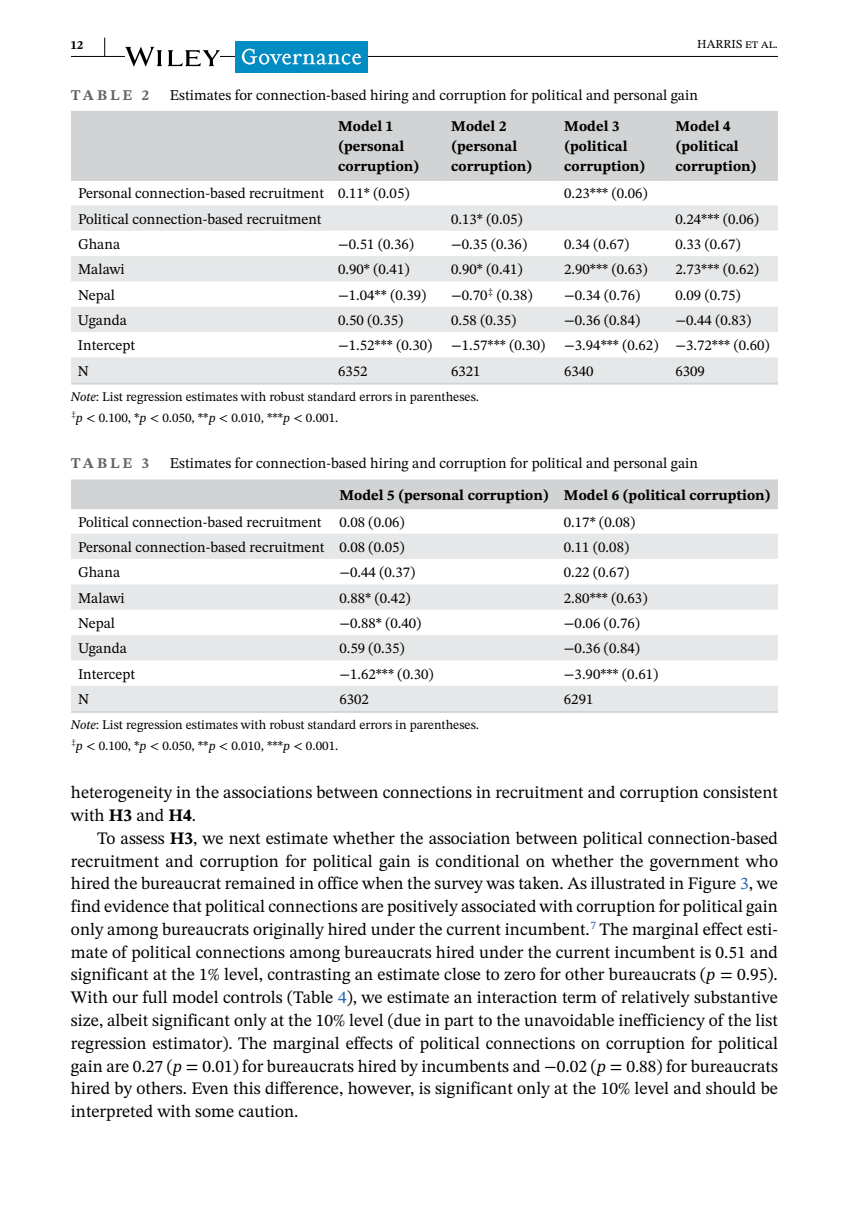
<style>
.page{position:relative;width:849px;height:1221px;background:#fff}
.page>*{position:absolute;margin:0;border:0;box-sizing:border-box;transform-origin:0 0}
.t1{font:17.5px/22.8px "STIX Two Text";color:#000}
.t2{font:14.88px "STIX Two Text";color:#000}
.t3{font:700 14.88px/20.1px "STIX Two Text";color:#000}
.t4{font:700 14.88px "STIX Two Text";letter-spacing:.2em;color:#636466}
.t5{font:13.12px/21px "STIX Two Text";color:#000}
.t6{font:12.25px "STIX Two Text";color:#000}
.t7{font:700 12.25px "STIX Two Text";color:#000}
.s1{font-style:italic}
.s2{font-weight:700}
.s3{color:#2564af}
</style>
<div class="page">
<hr style="left:71px;top:56px;width:706px;height:1px;background:#000">
<svg style="left:125px;top:47px;width:95px;height:20px"></svg>
<div style="left:235px;top:41px;width:133px;height:31px;background:#018dc3"></div>
<svg style="left:242px;top:49px;width:119px;height:16px"></svg>
<svg style="left:104px;top:38px;width:1px;height:18px"></svg>
<div style="left:71px;top:111px;width:706px;height:68px;background:#d1d3d4"></div>
<svg style="left:71px;top:205px;width:706px;height:178px;fill:#e6e7e8"></svg>
<hr style="left:71px;top:179px;width:260px;height:2px;background:#d1d3d4">
<hr style="left:331px;top:179px;width:113px;height:2px;background:#d1d3d4">
<hr style="left:444px;top:179px;width:113px;height:2px;background:#d1d3d4">
<hr style="left:557px;top:179px;width:111px;height:2px;background:#d1d3d4">
<hr style="left:668px;top:179px;width:109px;height:2px;background:#d1d3d4">
<hr style="left:71px;top:383px;width:260px;height:1px;background:#d1d3d4">
<hr style="left:331px;top:383px;width:113px;height:1px;background:#d1d3d4">
<hr style="left:444px;top:383px;width:113px;height:1px;background:#d1d3d4">
<hr style="left:557px;top:383px;width:111px;height:1px;background:#d1d3d4">
<hr style="left:668px;top:383px;width:109px;height:1px;background:#d1d3d4">
<div style="left:71px;top:479px;width:706px;height:28px;background:#d1d3d4"></div>
<svg style="left:71px;top:534px;width:706px;height:177px;fill:#e6e7e8"></svg>
<hr style="left:71px;top:507px;width:261px;height:2px;background:#d1d3d4">
<hr style="left:332px;top:507px;width:224px;height:2px;background:#d1d3d4">
<hr style="left:556px;top:507px;width:221px;height:2px;background:#d1d3d4">
<hr style="left:71px;top:711px;width:261px;height:1px;background:#d1d3d4">
<hr style="left:332px;top:711px;width:224px;height:1px;background:#d1d3d4">
<hr style="left:556px;top:711px;width:221px;height:1px;background:#d1d3d4">
<p class="t7" style="left:71px;top:36px;width:14px">12</p>
<p class="t6" style="left:697px;top:35px;width:82px">HARRIS et al.</p>
<p class="t4" style="left:71px;top:84px;width:79px">TABLE 2</p>
<p class="t2" style="left:170px;top:84px;width:529px">Estimates for connection-based hiring and corruption for political and personal gain</p>
<p class="t3" style="left:338px;top:116px;width:83px">Model 1 (personal corruption)</p>
<p class="t3" style="left:451px;top:116px;width:83px">Model 2 (personal corruption)</p>
<p class="t3" style="left:564px;top:116px;width:83px">Model 3 (political corruption)</p>
<p class="t3" style="left:675px;top:116px;width:83px">Model 4 (political corruption)</p>
<p class="t2" style="left:78px;top:183px;width:333px">Personal connection-based recruitment 0.11* (0.05)</p>
<p class="t2" style="left:564px;top:183px;width:85px">0.23*** (0.06)</p>
<p class="t2" style="left:78px;top:208px;width:245px">Political connection-based recruitment</p>
<p class="t2" style="left:451px;top:208px;width:73px">0.13* (0.05)</p>
<p class="t2" style="left:675px;top:208px;width:85px">0.24*** (0.06)</p>
<p class="t2" style="left:78px;top:233px;width:44px">Ghana</p>
<p class="t2" style="left:338px;top:233px;width:77px">−0.51 (0.36)</p>
<p class="t2" style="left:451px;top:233px;width:77px">−0.35 (0.36)</p>
<p class="t2" style="left:564px;top:233px;width:67px">0.34 (0.67)</p>
<p class="t2" style="left:675px;top:233px;width:67px">0.33 (0.67)</p>
<p class="t2" style="left:78px;top:259px;width:48px">Malawi</p>
<p class="t2" style="left:338px;top:259px;width:73px">0.90* (0.41)</p>
<p class="t2" style="left:451px;top:259px;width:73px">0.90* (0.41)</p>
<p class="t2" style="left:564px;top:259px;width:85px">2.90*** (0.63)</p>
<p class="t2" style="left:675px;top:259px;width:85px">2.73*** (0.62)</p>
<p class="t2" style="left:78px;top:284px;width:39px">Nepal</p>
<p class="t2" style="left:338px;top:284px;width:90px">−1.04** (0.39)</p>
<p class="t2" style="left:451px;top:284px;width:83px">−0.70<sup>‡</sup> (0.38)</p>
<p class="t2" style="left:564px;top:284px;width:77px">−0.34 (0.76)</p>
<p class="t2" style="left:675px;top:284px;width:67px">0.09 (0.75)</p>
<p class="t2" style="left:78px;top:309px;width:50px">Uganda</p>
<p class="t2" style="left:338px;top:309px;width:67px">0.50 (0.35)</p>
<p class="t2" style="left:451px;top:309px;width:67px">0.58 (0.35)</p>
<p class="t2" style="left:564px;top:309px;width:77px">−0.36 (0.84)</p>
<p class="t2" style="left:675px;top:309px;width:77px">−0.44 (0.83)</p>
<p class="t2" style="left:78px;top:335px;width:59px">Intercept</p>
<p class="t2" style="left:338px;top:335px;width:96px">−1.52*** (0.30)</p>
<p class="t2" style="left:451px;top:335px;width:96px">−1.57*** (0.30)</p>
<p class="t2" style="left:564px;top:335px;width:207px">−3.94*** (0.62) −3.72*** (0.60)</p>
<p class="t2" style="left:78px;top:360px;width:13px">N</p>
<p class="t2" style="left:338px;top:360px;width:31px">6352</p>
<p class="t2" style="left:451px;top:360px;width:31px">6321</p>
<p class="t2" style="left:564px;top:360px;width:31px">6340</p>
<p class="t2" style="left:675px;top:360px;width:31px">6309</p>
<p class="t5" style="left:71px;top:386px;width:409px"><span class="s1">Note</span>: List regression estimates with robust standard errors in parentheses. <sup>‡</sup><span class="s1">p</span> &lt; 0.100, *<span class="s1">p</span> &lt; 0.050, **<span class="s1">p</span> &lt; 0.010, ***<span class="s1">p</span> &lt; 0.001.</p>
<p class="t4" style="left:71px;top:452px;width:80px">TABLE 3</p>
<p class="t2" style="left:170px;top:452px;width:529px">Estimates for connection-based hiring and corruption for political and personal gain</p>
<p class="t3" style="left:339px;top:485px;width:433px">Model 5 (personal corruption) Model 6 (political corruption)</p>
<p class="t2" style="left:78px;top:511px;width:328px">Political connection-based recruitment 0.08 (0.06)</p>
<p class="t2" style="left:563px;top:511px;width:73px">0.17* (0.08)</p>
<p class="t2" style="left:78px;top:536px;width:328px">Personal connection-based recruitment 0.08 (0.05)</p>
<p class="t2" style="left:563px;top:536px;width:67px">0.11 (0.08)</p>
<p class="t2" style="left:78px;top:561px;width:44px">Ghana</p>
<p class="t2" style="left:339px;top:561px;width:77px">−0.44 (0.37)</p>
<p class="t2" style="left:563px;top:561px;width:67px">0.22 (0.67)</p>
<p class="t2" style="left:78px;top:587px;width:48px">Malawi</p>
<p class="t2" style="left:339px;top:587px;width:73px">0.88* (0.42)</p>
<p class="t2" style="left:563px;top:587px;width:85px">2.80*** (0.63)</p>
<p class="t2" style="left:78px;top:612px;width:39px">Nepal</p>
<p class="t2" style="left:339px;top:612px;width:83px">−0.88* (0.40)</p>
<p class="t2" style="left:563px;top:612px;width:77px">−0.06 (0.76)</p>
<p class="t2" style="left:78px;top:637px;width:50px">Uganda</p>
<p class="t2" style="left:339px;top:637px;width:67px">0.59 (0.35)</p>
<p class="t2" style="left:563px;top:637px;width:77px">−0.36 (0.84)</p>
<p class="t2" style="left:78px;top:663px;width:59px">Intercept</p>
<p class="t2" style="left:339px;top:663px;width:96px">−1.62*** (0.30)</p>
<p class="t2" style="left:563px;top:663px;width:96px">−3.90*** (0.61)</p>
<p class="t2" style="left:78px;top:688px;width:13px">N</p>
<p class="t2" style="left:339px;top:688px;width:31px">6302</p>
<p class="t2" style="left:563px;top:688px;width:31px">6291</p>
<p class="t5" style="left:71px;top:714px;width:409px"><span class="s1">Note</span>: List regression estimates with robust standard errors in parentheses. <sup>‡</sup><span class="s1">p</span> &lt; 0.100, *<span class="s1">p</span> &lt; 0.050, **<span class="s1">p</span> &lt; 0.010, ***<span class="s1">p</span> &lt; 0.001.</p>
<p class="t1" style="left:71px;top:781px;width:708px">heterogeneity in the associations between connections in recruitment and corruption consistent with <span class="s2">H3</span> and <span class="s2">H4</span>.</p>
<p class="t1" style="left:71px;top:826px;width:708px;text-align:justify;text-indent:26px">To assess <span class="s2">H3</span>, we next estimate whether the association between political connection-based recruitment and corruption for political gain is conditional on whether the government who hired the bureaucrat remained in office when the survey was taken. As illustrated in Figure <span class="s3">3</span>, we find evidence that political connections are positively associated with corruption for political gain only among bureaucrats originally hired under the current incumbent.<sup>7</sup> The marginal effect esti&shy;mate of political connections among bureaucrats hired under the current incumbent is 0.51 and significant at the 1% level, contrasting an estimate close to zero for other bureaucrats (<span class="s1">p</span> = 0.95).<br>With our full model controls (Table <span class="s3">4</span>), we estimate an interaction term of relatively substantive size, albeit significant only at the 10% level (due in part to the unavoidable inefficiency of the list regression estimator). The marginal effects of political connections on corruption for political gain are 0.27 (<span class="s1">p</span> = 0.01) for bureaucrats hired by incumbents and −0.02 (<span class="s1">p</span> = 0.88) for bureaucrats hired by others. Even this difference, however, is significant only at the 10% level and should be interpreted with some caution.</p>
</div>
